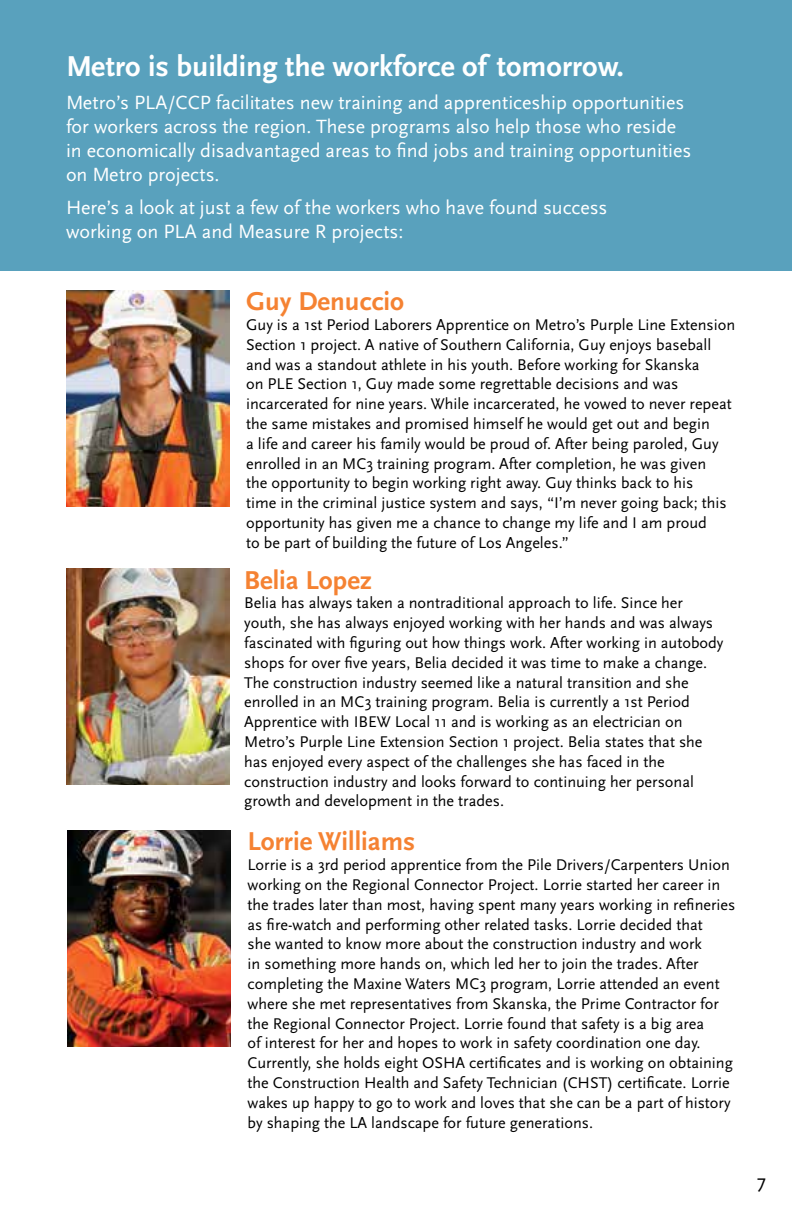
<style>
.page{position:relative;width:792px;height:1224px;background:#fff}
.page>*{position:absolute;margin:0;border:0;box-sizing:border-box;transform-origin:0 0}
.t1{font:700 30px "Scala Sans Pro";color:#fff}
.t2{font:700 27px "Scala Sans Pro";color:#f58232}
.t3{font:20px/24px "Scala Sans Pro";color:#fff}
.t4{font:20px "Scala Sans Pro";color:#000}
.t5{font:16.2px/19.8px "Scala Sans Pro";color:#000}
</style>
<div class="page">
<img style="left:67px;top:831px;width:164px;height:216px">
<div style="left:0;top:0;width:792px;height:270px;background:#59a1bd"></div>
<img style="left:66px;top:569px;width:163px;height:216px">
<img style="left:66px;top:290px;width:163px;height:216px">
<h1 class="t1" style="left:66px;top:49px;width:560px">Metro is building the workforce of tomorrow.</h1>
<p class="t3" style="left:66px;top:90px;width:627px">Metro’s PLA/CCP facilitates new training and apprenticeship opportunities for workers across the region. These programs also help those who reside in economically disadvantaged areas to find jobs and training opportunities on Metro projects.</p>
<p class="t3" style="left:66px;top:195px;width:543px">Here’s a look at just a few of the workers who have found success working on PLA and Measure R projects:</p>
<h2 class="t2" style="left:246px;top:286px;width:160px">Guy Denuccio</h2>
<p class="t5" style="left:246px;top:315px;width:491px">Guy is a 1st Period Laborers Apprentice on Metro’s Purple Line Extension Section 1 project. A native of Southern California, Guy enjoys baseball and was a standout athlete in his youth. Before working for Skanska<br>on PLE Section 1, Guy made some regrettable decisions and was incarcerated for nine years. While incarcerated, he vowed to never repeat the same mistakes and promised himself he would get out and begin<br>a life and career his family would be proud of. After being paroled, Guy enrolled in an MC3 training program. After completion, he was given<br>the opportunity to begin working right away. Guy thinks back to his<br>time in the criminal justice system and says, “I’m never going back; this opportunity has given me a chance to change my life and I am proud<br>to be part of building the future of Los Angeles.”</p>
<h2 class="t2" style="left:244px;top:564px;width:129px">Belia Lopez</h2>
<p class="t5" style="left:244px;top:593px;width:481px">Belia has always taken a nontraditional approach to life. Since her youth, she has always enjoyed working with her hands and was always fascinated with figuring out how things work. After working in autobody shops for over five years, Belia decided it was time to make a change.<br>The construction industry seemed like a natural transition and she enrolled in an MC3 training program. Belia is currently a 1st Period Apprentice with IBEW Local 11 and is working as an electrician on Metro’s Purple Line Extension Section 1 project. Belia states that she has enjoyed every aspect of the challenges she has faced in the construction industry and looks forward to continuing her personal growth and development in the trades.</p>
<h2 class="t2" style="left:248px;top:826px;width:169px">Lorrie Williams</h2>
<p class="t5" style="left:248px;top:855px;width:489px">Lorrie is a 3rd period apprentice from the Pile Drivers/Carpenters Union working on the Regional Connector Project. Lorrie started her career in the trades later than most, having spent many years working in refineries as fire-watch and performing other related tasks. Lorrie decided that<br>she wanted to know more about the construction industry and work<br>in something more hands on, which led her to join the trades. After completing the Maxine Waters MC3 program, Lorrie attended an event where she met representatives from Skanska, the Prime Contractor for the Regional Connector Project. Lorrie found that safety is a big area<br>of interest for her and hopes to work in safety coordination one day.<br>Currently, she holds eight OSHA certificates and is working on obtaining the Construction Health and Safety Technician (CHST) certificate. Lorrie wakes up happy to go to work and loves that she can be a part of history by shaping the LA landscape for future generations.</p>
<p class="t4" style="left:757px;top:1170px;width:11px">7</p>
</div>
